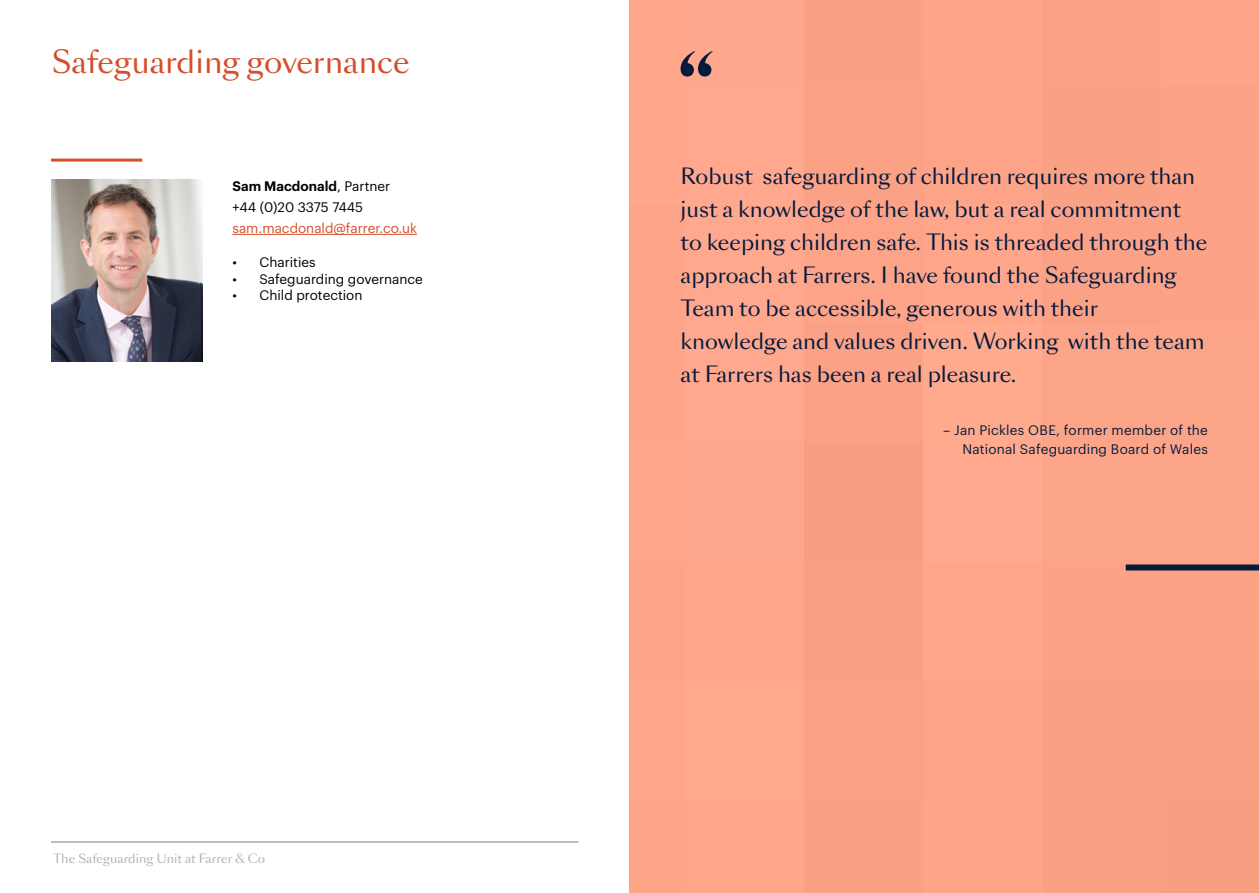
<style>
.page{position:relative;width:1259px;height:893px;background:#fff}
.page>*{position:absolute;margin:0;border:0;box-sizing:border-box;transform-origin:0 0}
.t1{font:102.9px "Sang Bleu Sans";color:#051b3e}
.t2{font:30px "Sang Bleu Sans";color:#d44e29}
.t3{font:21px/33px "Sang Bleu Sans";color:#051b3e}
.t4{font:13.5px/21px "Graphik";color:#000}
.t5{font:13.5px/19.5px "Graphik";letter-spacing:.015em;color:#051b3e;text-align:right}
.t6{font:13.5px "Graphik";color:#d44e29}
.t7{font:12px "Sang Bleu Sans";color:#b3b2b2}
.s1{font-weight:600}
</style>
<div class="page">
<hr style="left:51px;top:841px;width:527px;height:2px;background:#a6a6aa">
<hr style="left:51px;top:159px;width:91px;height:3px;background:#d44e29">
<hr style="left:232px;top:234px;width:185px;height:1px;background:#d44e29">
<img style="left:51px;top:180px;width:151px;height:182px">
<div style="left:629px;top:0;width:630px;height:893px;background:#fda488"></div>
<div style="left:1125px;top:564px;width:134px;height:6px;background:#051b3e"></div>
<h2 class="t2" style="left:51px;top:42px;width:360px">Safeguarding governance</h2>
<p class="t4" style="left:232px;top:174px;width:159px"><span class="s1">Sam Macdonald</span>, Partner +44 (0)20 3375 7445</p>
<p class="t6" style="left:232px;top:218px;width:186px">sam.macdonald@farrer.co.uk</p>
<p class="t4" style="left:232px;top:251px;width:85px">• Charities</p>
<p class="t4" style="left:232px;top:267px;width:192px">• Safeguarding governance</p>
<p class="t4" style="left:232px;top:283px;width:131px">• Child protection</p>
<p class="t7" style="left:53px;top:851px;width:213px">The Safeguarding Unit at Farrer &amp; Co</p>
<h1 class="t1" style="left:673px;top:29px;width:47px">“</h1>
<p class="t3" style="left:680px;top:160px;width:528px">Robust safeguarding of children requires more than just a knowledge of the law, but a real commitment to keeping children safe. This is threaded through the approach at Farrers. I have found the Safeguarding Team to be accessible, generous with their knowledge and values driven. Working with the team at Farrers has been a real pleasure.</p>
<p class="t5" style="left:943px;top:419px;width:266px">– Jan Pickles OBE, former member of the<br>National Safeguarding Board of Wales</p>
</div>
